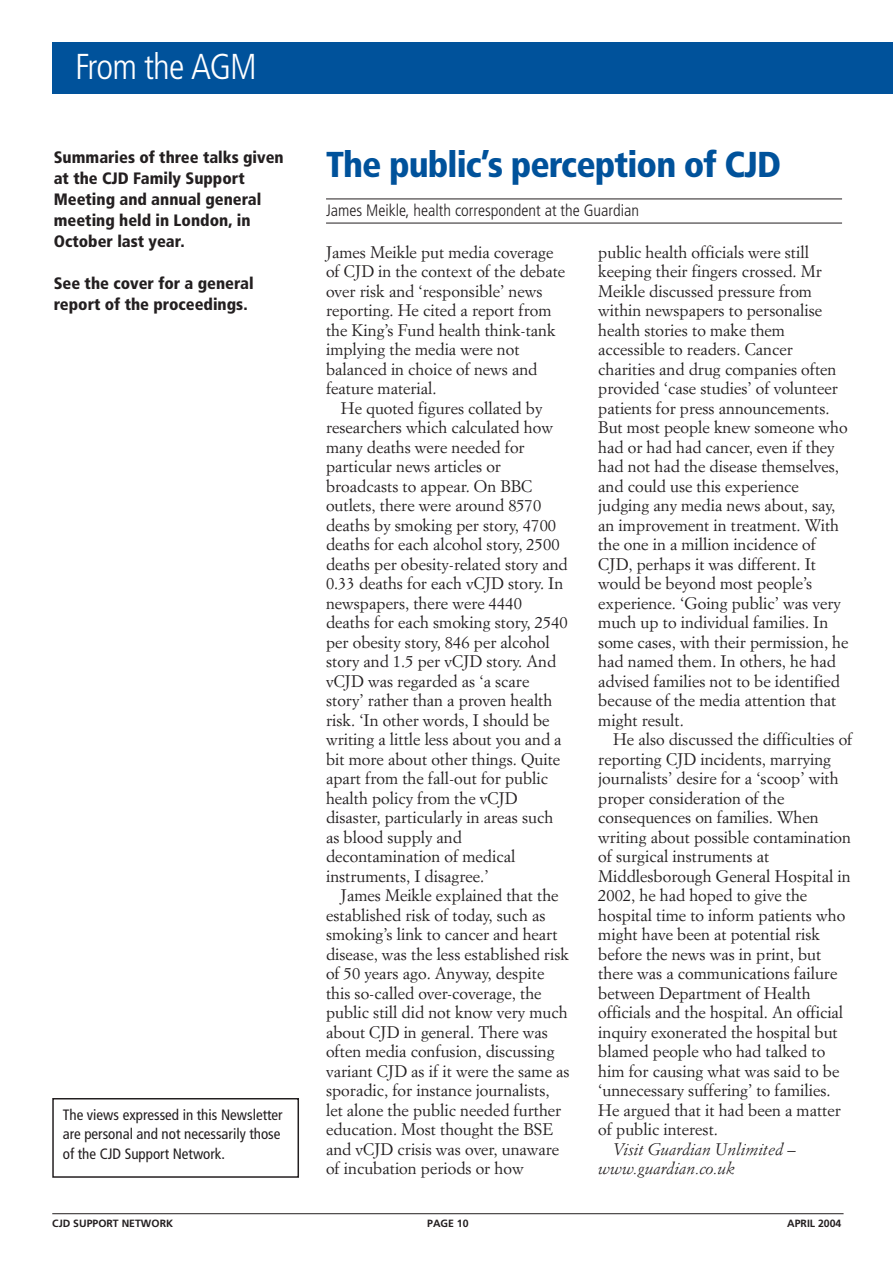
<style>
.page{position:relative;width:893px;height:1263px;background:#fff}
.page>*{position:absolute;margin:0;border:0;box-sizing:border-box;transform-origin:0 0}
.t1{font:900 condensed 36px "Frutiger";letter-spacing:-.025em;color:#00529b}
.t2{font:300 condensed 36px "Frutiger";letter-spacing:-.025em;color:#fff}
.t3{font:16.5px/19.5px "Simoncini Garamond";color:#231f20}
.t4{font:900 condensed 16.5px/21px "Frutiger";color:#231f20}
.t5{font:300 condensed 16.5px "Frutiger";color:#231f20}
.t6{font:italic 16.5px/19.5px "Simoncini Garamond";color:#231f20}
.t7{font:condensed 15px/19.5px "Frutiger";color:#231f20}
.t8{font:700 10.5px "Frutiger";color:#231f20}
</style>
<div class="page">
<hr style="left:326px;top:199px;width:516px;height:1px;background:#231f20">
<hr style="left:326px;top:223px;width:516px;height:1px;background:#231f20">
<hr style="left:52px;top:1213px;width:791px;height:1px;background:#231f20">
<div style="left:52px;top:43px;width:840px;height:51px;background:#00529b"></div>
<div style="left:52px;top:1098px;width:247px;height:80px;border:2px solid #231f20"></div>
<h1 class="t2" style="left:75px;top:52px;width:183px">From the AGM</h1>
<p class="t4" style="left:54px;top:148px;width:231px">Summaries of three talks given at the CJD Family Support<br>Meeting and annual general meeting held in London, in<br>October last year.</p>
<p class="t4" style="left:54px;top:274px;width:201px">See the cover for a general report of the proceedings.</p>
<p class="t7" style="left:63px;top:1106px;width:221px">The views expressed in this Newsletter are personal and not necessarily those of the CJD Support Network.</p>
<h1 class="t1" style="left:326px;top:150px;width:456px">The public’s perception of CJD</h1>
<p class="t5" style="left:326px;top:204px;width:314px">James Meikle, health correspondent at the Guardian</p>
<p class="t3" style="left:326px;top:243px;width:241px">James Meikle put media coverage of CJD in the context of the debate over risk and ‘responsible’ news reporting. He cited a report from the King’s Fund health think-tank implying the media were not balanced in choice of news and feature material.</p>
<p class="t3" style="left:326px;top:399px;width:243px;text-indent:15px">He quoted figures collated by researchers which calculated how many deaths were needed for particular news articles or broadcasts to appear. On BBC outlets, there were around 8570 deaths by smoking per story, 4700 deaths for each alcohol story, 2500 deaths per obesity-related story and<br>0.33 deaths for each vCJD story. In newspapers, there were 4440 deaths for each smoking story, 2540 per obesity story, 846 per alcohol story and 1.5 per vCJD story. And vCJD was regarded as ‘a scare story’ rather than a proven health risk. ‘In other words, I should be writing a little less about you and a bit more about other things. Quite apart from the fall-out for public health policy from the vCJD disaster, particularly in areas such as blood supply and decontamination of medical instruments, I disagree.’</p>
<p class="t3" style="left:326px;top:887px;width:245px;text-indent:15px">James Meikle explained that the established risk of today, such as smoking’s link to cancer and heart disease, was the less established risk of 50 years ago. Anyway, despite this so-called over-coverage, the public still did not know very much about CJD in general. There was often media confusion, discussing variant CJD as if it were the same as sporadic, for instance journalists, let alone the public needed further education. Most thought the BSE and vCJD crisis was over, unaware of incubation periods or how</p>
<p class="t3" style="left:598px;top:243px;width:252px">public health officials were still keeping their fingers crossed. Mr<br>Meikle discussed pressure from within newspapers to personalise health stories to make them accessible to readers. Cancer charities and drug companies often provided ‘case studies’ of volunteer patients for press announcements.<br>But most people knew someone who had or had had cancer, even if they had not had the disease themselves, and could use this experience judging any media news about, say, an improvement in treatment. With the one in a million incidence of<br>CJD, perhaps it was different. It would be beyond most people’s experience. ‘Going public’ was very much up to individual families. In some cases, with their permission, he had named them. In others, he had advised families not to be identified because of the media attention that might result.</p>
<p class="t3" style="left:598px;top:731px;width:256px;text-indent:15px">He also discussed the difficulties of reporting CJD incidents, marrying journalists’ desire for a ‘scoop’ with proper consideration of the consequences on families. When writing about possible contamination of surgical instruments at Middlesborough General Hospital in 2002, he had hoped to give the hospital time to inform patients who might have been at potential risk before the news was in print, but there was a communications failure between Department of Health officials and the hospital. An official inquiry exonerated the hospital but blamed people who had talked to him for causing what was said to be ‘unnecessary suffering’ to families.<br>He argued that it had been a matter of public interest.</p>
<p class="t6" style="left:598px;top:1140px;width:199px;text-indent:15px">Visit Guardian Unlimited – www.guardian.co.uk</p>
<p class="t8" style="left:52px;top:1219px;width:122px">CJD SUPPORT NETWORK</p>
<p class="t8" style="left:427px;top:1219px;width:43px">PAGE 10</p>
<p class="t8" style="left:787px;top:1219px;width:56px">APRIL 2004</p>
</div>
